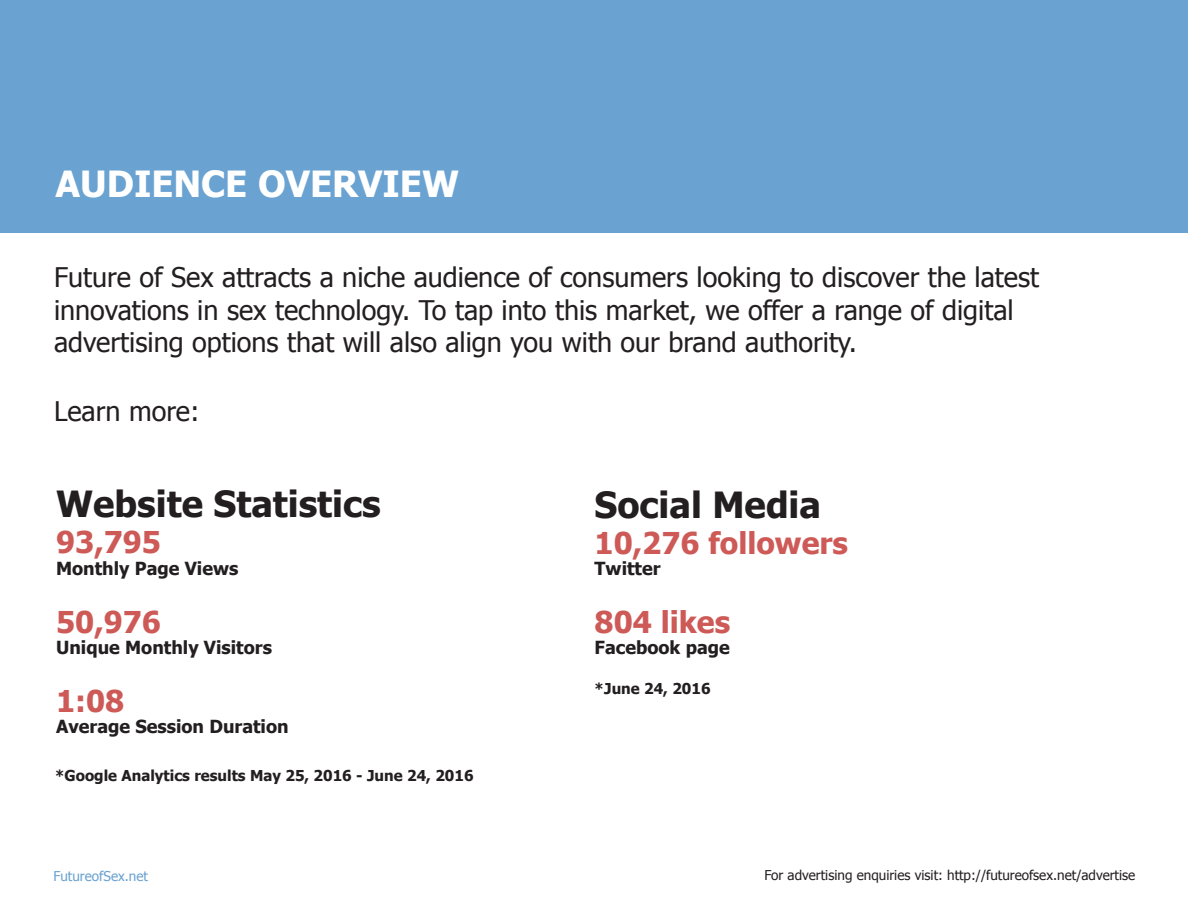
<style>
.page{position:relative;width:1188px;height:918px;background:#fff}
.page>*{position:absolute;margin:0;border:0;box-sizing:border-box;transform-origin:0 0}
.t1{font:700 36px "Tahoma";color:#231f20}
.t2{font:700 36px "Tahoma";color:#fff}
.t3{font:700 30px "Tahoma";color:#cd5a57}
.t4{font:27px/32.4px "Tahoma";color:#231f20}
.t5{font:700 18px "Tahoma";color:#231f20}
.t6{font:700 15px "Tahoma";color:#231f20}
.t7{font:13.5px "Tahoma";color:#231f20}
.t8{font:13.5px "Tahoma";color:#6aa2d1}
</style>
<div class="page">
<div style="left:0;top:0;width:1188px;height:233px;background:#6aa2d1"></div>
<p class="t2" style="left:56px;top:158px;width:405px">AUDIENCE OVERVIEW</p>
<p class="t4" style="left:54px;top:260px;width:987px">Future of Sex attracts a niche audience of consumers looking to discover the latest innovations in sex technology. To tap into this market, we offer a range of digital advertising options that will also align you with our brand authority.</p>
<p class="t4" style="left:54px;top:394px;width:147px">Learn more:</p>
<p class="t1" style="left:56px;top:479px;width:326px">Website Statistics</p>
<p class="t3" style="left:56px;top:521px;width:106px">93,795</p>
<p class="t5" style="left:56px;top:556px;width:184px">Monthly Page Views</p>
<p class="t3" style="left:56px;top:601px;width:106px">50,976</p>
<p class="t5" style="left:56px;top:635px;width:217px">Unique Monthly Visitors</p>
<p class="t3" style="left:56px;top:680px;width:70px">1:08</p>
<p class="t5" style="left:56px;top:714px;width:234px">Average Session Duration</p>
<p class="t6" style="left:55px;top:765px;width:420px">*Google Analytics results May 25, 2016 - June 24, 2016</p>
<p class="t1" style="left:595px;top:479px;width:228px">Social Media</p>
<p class="t3" style="left:595px;top:522px;width:255px">10,276 followers</p>
<p class="t5" style="left:595px;top:556px;width:67px">Twitter</p>
<p class="t3" style="left:595px;top:601px;width:137px">804 likes</p>
<p class="t5" style="left:595px;top:635px;width:137px">Facebook page</p>
<p class="t6" style="left:595px;top:678px;width:117px">*June 24, 2016</p>
<p class="t8" style="left:53px;top:867px;width:96px">FutureofSex.net</p>
<p class="t7" style="left:765px;top:866px;width:372px">For advertising enquiries visit: http://futureofsex.net/advertise</p>
</div>
